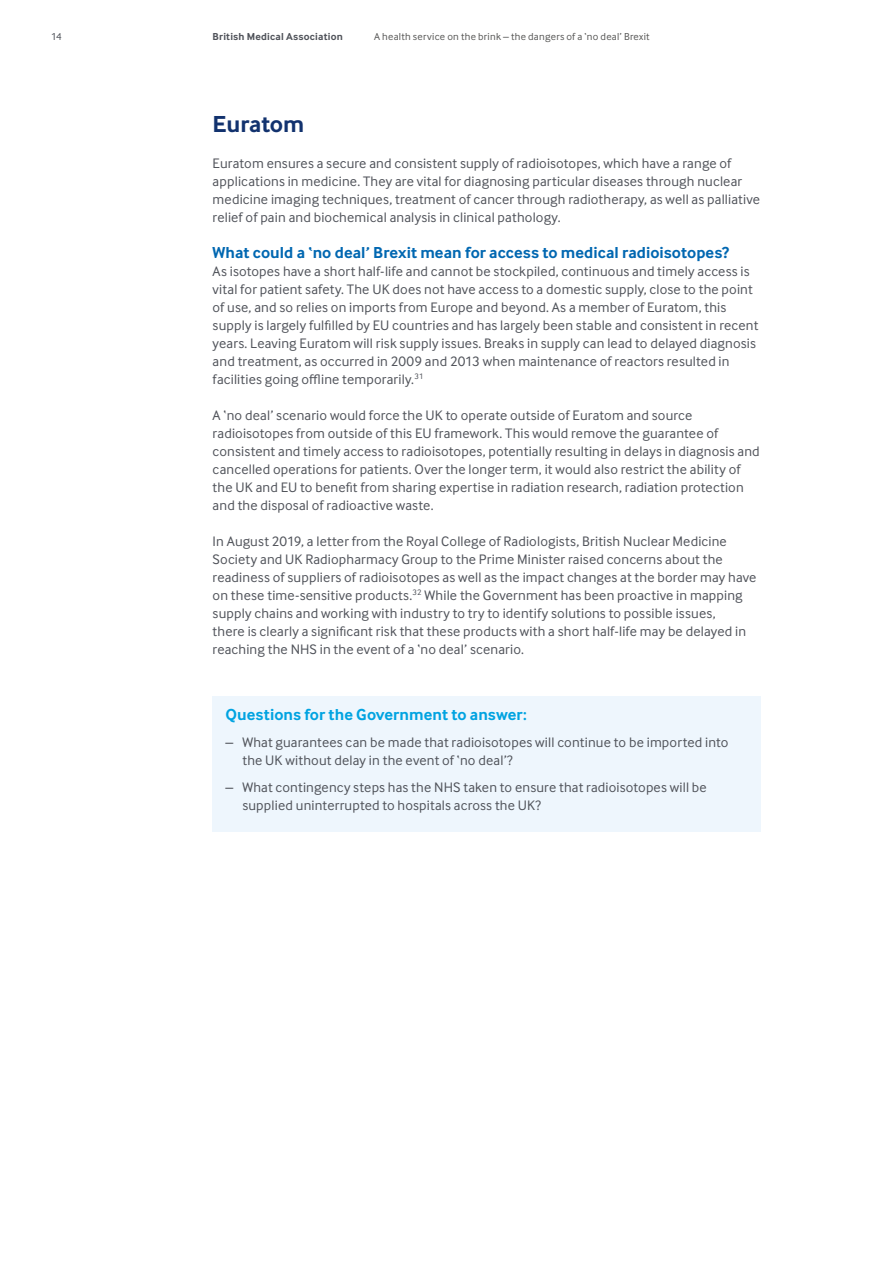
<style>
.page{position:relative;width:893px;height:1263px;background:#fff}
.page>*{position:absolute;margin:0;border:0;box-sizing:border-box;transform-origin:0 0}
.t1{font:700 24px "Inter Face";letter-spacing:-.005em;color:#12326e}
.t2{font:700 16.5px "Inter Face";letter-spacing:.005em;color:#0067b1}
.t3{font:700 16.5px "Inter Face";letter-spacing:.005em;color:#00a3e1}
.t4{font:14.25px/18px "Inter Face";letter-spacing:.01em;color:#50535a}
.t5{font:10.5px "Inter Face";letter-spacing:.025em;color:#575756}
.t6{font:700 10.5px "Inter Face";letter-spacing:.02em;color:#50535a}
.t7{font:10.5px "Inter Face";color:#50535a}
</style>
<div class="page">
<div style="left:213px;top:696px;width:548px;height:135px;background:#eef6fd"></div>
<p class="t7" style="left:51px;top:31px;width:12px">14</p>
<p class="t6" style="left:213px;top:30px;width:132px">British Medical Association</p>
<p class="t5" style="left:374px;top:31px;width:277px">A health service on the brink – the dangers of a ‘no deal’ Brexit</p>
<h1 class="t1" style="left:213px;top:110px;width:93px">Euratom</h1>
<p class="t4" style="left:213px;top:154px;width:549px">Euratom ensures a secure and consistent supply of radioisotopes, which have a range of applications in medicine. They are vital for diagnosing particular diseases through nuclear medicine imaging techniques, treatment of cancer through radiotherapy, as well as palliative relief of pain and biochemical analysis in clinical pathology.</p>
<p class="t2" style="left:213px;top:243px;width:518px">What could a ‘no deal’ Brexit mean for access to medical radioisotopes?</p>
<p class="t4" style="left:213px;top:262px;width:547px">As isotopes have a short half-life and cannot be stockpiled, continuous and timely access is vital for patient safety. The UK does not have access to a domestic supply, close to the point of use, and so relies on imports from Europe and beyond. As a member of Euratom, this supply is largely fulfilled by EU countries and has largely been stable and consistent in recent years. Leaving Euratom will risk supply issues. Breaks in supply can lead to delayed diagnosis and treatment, as occurred in 2009 and 2013 when maintenance of reactors resulted in facilities going offline temporarily.<sup>31</sup></p>
<p class="t4" style="left:213px;top:406px;width:549px">A ‘no deal’ scenario would force the UK to operate outside of Euratom and source radioisotopes from outside of this EU framework. This would remove the guarantee of consistent and timely access to radioisotopes, potentially resulting in delays in diagnosis and cancelled operations for patients. Over the longer term, it would also restrict the ability of the UK and EU to benefit from sharing expertise in radiation research, radiation protection and the disposal of radioactive waste.</p>
<p class="t4" style="left:213px;top:532px;width:545px">In August 2019, a letter from the Royal College of Radiologists, British Nuclear Medicine Society and UK Radiopharmacy Group to the Prime Minister raised concerns about the readiness of suppliers of radioisotopes as well as the impact changes at the border may have on these time-sensitive products.<sup>32</sup> While the Government has been proactive in mapping supply chains and working with industry to try to identify solutions to possible issues,<br>there is clearly a significant risk that these products with a short half-life may be delayed in reaching the NHS in the event of a ‘no deal’ scenario.</p>
<p class="t3" style="left:225px;top:705px;width:303px">Questions for the Government to answer:</p>
<p class="t4" style="left:242px;top:733px;width:488px;text-indent:-17px">– What guarantees can be made that radioisotopes will continue to be imported into the UK without delay in the event of ‘no deal’?</p>
<p class="t4" style="left:242px;top:778px;width:466px;text-indent:-17px">– What contingency steps has the NHS taken to ensure that radioisotopes will be supplied uninterrupted to hospitals across the UK?</p>
</div>
